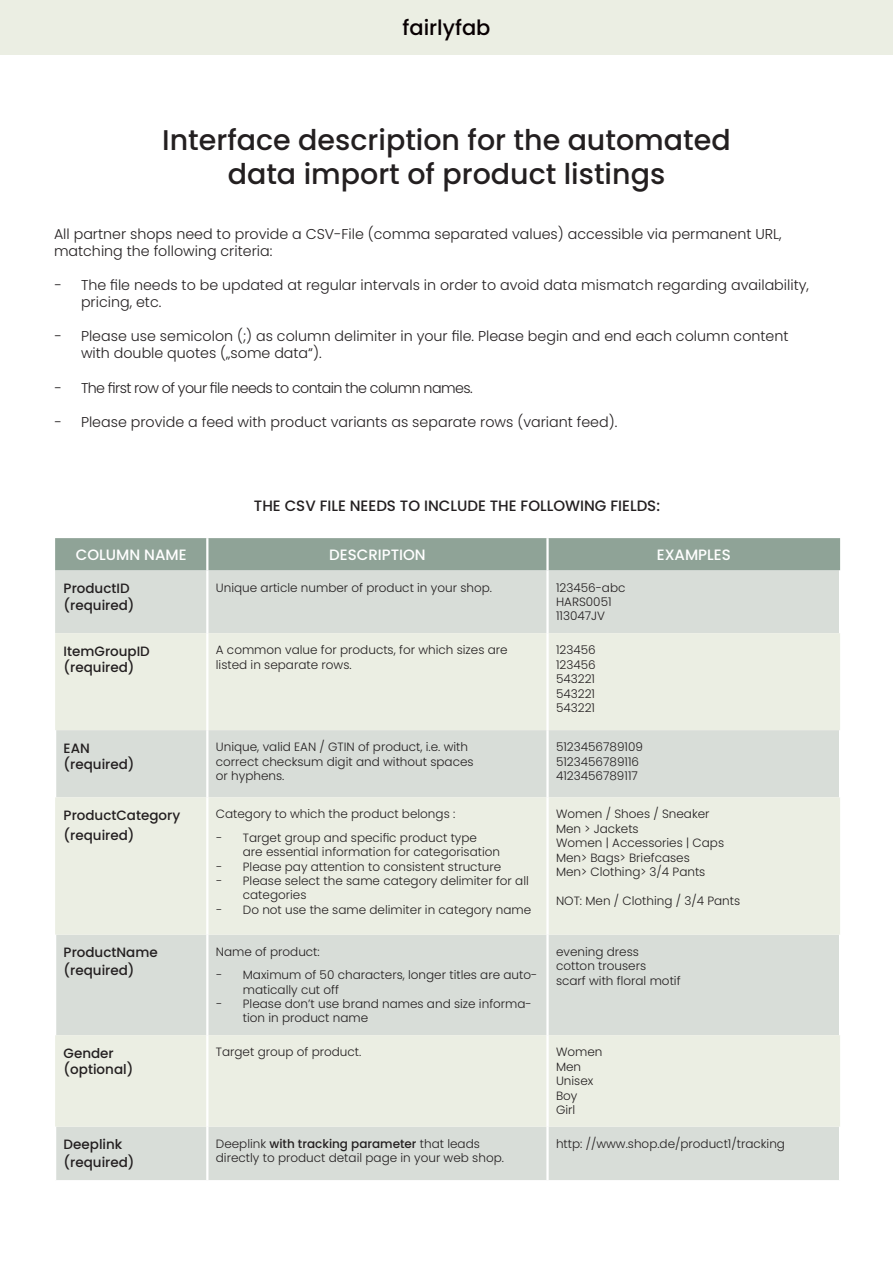
<style>
.page{position:relative;width:893px;height:1263px;background:#fff}
.page>*{position:absolute;margin:0;border:0;box-sizing:border-box;transform-origin:0 0}
.t1{font:500 28.5px/34.2px "Poppins";color:#231f20;text-align:center}
.t2{font:500 21px "Poppins";color:#080002}
.t3{font:500 15px "Poppins";color:#231f20}
.t4{font:500 15px "Poppins";color:#fff}
.t5{font:300 14.25px/17.1px "Poppins";color:#231f20}
.t6{font:300 14.25px "Poppins";letter-spacing:-.04em;color:#231f20}
.t7{font:500 13.5px/16.2px "Poppins";color:#231f20}
.t8{font:300 12px/14.4px "Poppins";color:#231f20}
.s1{font-weight:500}
</style>
<div class="page">
<div style="left:0;top:0;width:893px;height:54px;background:#ebeee3"></div>
<div style="left:55px;top:538px;width:785px;height:32px;background:#8fa397"></div>
<div style="left:55px;top:570px;width:784px;height:610px;background:#d8ddd8"></div>
<div style="left:55px;top:633px;width:785px;height:97px;background:#ebeee3"></div>
<svg style="left:55px;top:797px;width:785px;height:330px;background:#e5e8df"></svg>
<hr style="left:206px;top:538px;width:2px;height:32px;background:#fff">
<hr style="left:546px;top:538px;width:3px;height:32px;background:#fff">
<hr style="left:206px;top:633px;width:2px;height:97px;background:#fff">
<hr style="left:546px;top:633px;width:3px;height:97px;background:#fff">
<hr style="left:206px;top:797px;width:2px;height:138px;background:#fff">
<hr style="left:546px;top:797px;width:3px;height:138px;background:#fff">
<hr style="left:206px;top:1035px;width:2px;height:92px;background:#fff">
<hr style="left:546px;top:1035px;width:3px;height:92px;background:#fff">
<hr style="left:206px;top:570px;width:2px;height:63px;background:#fff">
<hr style="left:546px;top:570px;width:3px;height:63px;background:#fff">
<hr style="left:54px;top:730px;width:2px;height:67px;background:#fff">
<hr style="left:206px;top:730px;width:2px;height:67px;background:#fff">
<hr style="left:546px;top:730px;width:3px;height:67px;background:#fff">
<hr style="left:54px;top:935px;width:2px;height:100px;background:#fff">
<hr style="left:206px;top:935px;width:2px;height:100px;background:#fff">
<hr style="left:546px;top:935px;width:3px;height:100px;background:#fff">
<hr style="left:839px;top:935px;width:2px;height:100px;background:#fff">
<hr style="left:54px;top:1127px;width:2px;height:53px;background:#fff">
<hr style="left:206px;top:1127px;width:2px;height:53px;background:#fff">
<hr style="left:546px;top:1127px;width:3px;height:53px;background:#fff">
<h2 class="t2" style="left:402px;top:15px;width:90px">fairlyfab</h2>
<h1 class="t1" style="left:162px;top:123px;width:570px">Interface description for the automated data import of product listings</h1>
<p class="t5" style="left:54px;top:225px;width:729px">All partner shops need to provide a CSV-File (comma separated values) accessible via permanent URL, matching the following criteria:</p>
<p class="t5" style="left:54px;top:277px;width:9px">−</p>
<p class="t5" style="left:81px;top:277px;width:729px">The file needs to be updated at regular intervals in order to avoid data mismatch regarding availability, pricing, etc.</p>
<p class="t5" style="left:54px;top:328px;width:9px">−</p>
<p class="t5" style="left:81px;top:328px;width:709px">Please use semicolon (;) as column delimiter in your file. Please begin and end each column content with double quotes („some data“).</p>
<p class="t5" style="left:54px;top:379px;width:9px">−</p>
<p class="t6" style="left:81px;top:379px;width:393px">The first row of your file needs to contain the column names.</p>
<p class="t5" style="left:54px;top:413px;width:9px">−</p>
<p class="t5" style="left:81px;top:413px;width:538px">Please provide a feed with product variants as separate rows (variant feed).</p>
<p class="t3" style="left:254px;top:497px;width:408px">THE CSV FILE NEEDS TO INCLUDE THE FOLLOWING FIELDS:</p>
<p class="t4" style="left:76px;top:546px;width:112px">COLUMN NAME</p>
<p class="t4" style="left:329px;top:546px;width:98px">DESCRIPTION</p>
<p class="t4" style="left:657px;top:546px;width:75px">EXAMPLES</p>
<p class="t7" style="left:64px;top:580px;width:72px">ProductID (required)</p>
<p class="t8" style="left:216px;top:580px;width:278px">Unique article number of product in your shop.</p>
<p class="t8" style="left:556px;top:580px;width:71px">123456-abc<br>HARS0051<br>113047JV</p>
<p class="t7" style="left:64px;top:643px;width:88px">ItemGroupID (required)</p>
<p class="t8" style="left:216px;top:643px;width:293px">A common value for products, for which sizes are listed in separate rows.</p>
<p class="t8" style="left:556px;top:643px;width:41px;text-align:justify">123456<br>123456<br>543221<br>543221<br>543221</p>
<p class="t7" style="left:64px;top:740px;width:72px">EAN (required)</p>
<p class="t8" style="left:216px;top:740px;width:259px">Unique, valid EAN / GTIN of product, i.e. with correct checksum digit and without spaces or hyphens.</p>
<p class="t8" style="left:556px;top:740px;width:88px">5123456789109<br>5123456789116<br>4123456789117</p>
<p class="t7" style="left:64px;top:806px;width:118px;line-height:19.5px">ProductCategory (required)</p>
<p class="t8" style="left:216px;top:803px;width:241px;line-height:23.4px">Category to which the product belongs : −</p>
<p class="t8" style="left:556px;top:807px;width:170px">Women / Shoes / Sneaker<br>Men &gt; Jackets<br>Women | Accessories | Caps<br>Men&gt; Bags&gt; Briefcases<br>Men&gt; Clothing&gt; 3/4 Pants</p>
<p class="t8" style="left:556px;top:893px;width:186px">NOT: Men / Clothing / 3/4 Pants</p>
<p class="t8" style="left:243px;top:830px;width:259px">Target group and specific product type<br>are essential information for categorisation</p>
<p class="t8" style="left:216px;top:859px;width:8px">−</p>
<p class="t8" style="left:243px;top:859px;width:260px">Please pay attention to consistent structure</p>
<p class="t8" style="left:216px;top:874px;width:8px">−</p>
<p class="t8" style="left:243px;top:874px;width:287px">Please select the same category delimiter for all categories</p>
<p class="t8" style="left:216px;top:902px;width:8px">−</p>
<p class="t8" style="left:243px;top:902px;width:290px">Do not use the same delimiter in category name</p>
<p class="t7" style="left:64px;top:944px;width:96px;line-height:18px">ProductName (required)</p>
<p class="t8" style="left:216px;top:940px;width:105px;line-height:23.4px">Name of product: −</p>
<p class="t8" style="left:243px;top:968px;width:296px">Maximum of 50 characters, longer titles are auto&shy;matically cut off</p>
<p class="t8" style="left:216px;top:997px;width:8px">−</p>
<p class="t8" style="left:243px;top:997px;width:290px">Please don’t use brand names and size informa&shy;tion in product name</p>
<p class="t8" style="left:556px;top:944px;width:126px">evening dress cotton trousers<br>scarf with floral motif</p>
<p class="t7" style="left:64px;top:1045px;width:71px">Gender (optional)</p>
<p class="t8" style="left:216px;top:1045px;width:147px">Target group of product.</p>
<p class="t8" style="left:556px;top:1045px;width:48px">Women<br>Men<br>Unisex<br>Boy<br>Girl</p>
<p class="t7" style="left:64px;top:1136px;width:72px;line-height:18px">Deeplink (required)</p>
<p class="t8" style="left:216px;top:1136px;width:290px">Deeplink <span class="s1">with tracking parameter</span> that leads directly to product detail page in your web shop.</p>
<p class="t8" style="left:556px;top:1136px;width:230px">http: //www.shop.de/product1/tracking</p>
</div>
